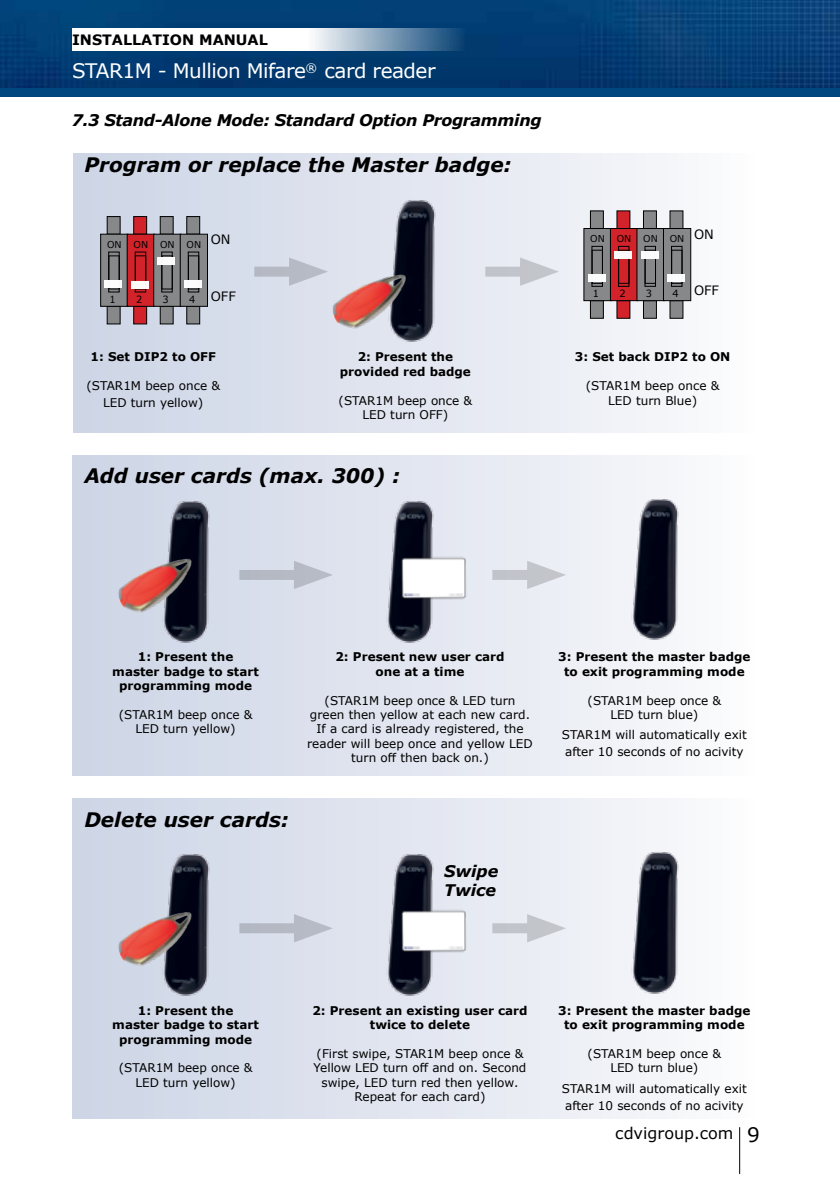
<style>
.page{position:relative;width:840px;height:1191px;background:#fff}
.page>*{position:absolute;margin:0;border:0;box-sizing:border-box;transform-origin:0 0}
.t1{font:italic 700 20px "Verdana";color:#000}
.t2{font:20px "Verdana";letter-spacing:-.025em;color:#fff}
.t3{font:italic 700 16px "Verdana";letter-spacing:-.02em;color:#000}
.t4{font:16px "Verdana";color:#000}
.t5{font:italic 700 16px/19.2px "Verdana";color:#000}
.t6{font:700 14.4px "Verdana";color:#000}
.t7{font:12.8px "Verdana";color:#000}
.t8{font:12px/14.4px "Verdana";color:#000;text-align:center}
.t9{font:700 12px/14.4px "Verdana";color:#000;text-align:center}
.t10{font:10px "Verdana";color:#000}
.t11{font:9.4px "Verdana";color:#000}
.s1{font-size:20px}
</style>
<div class="page">
<hr style="left:738px;top:1127px;width:1px;height:47px;background:#000">
<img style="left:0;top:0;width:839px;height:88px">
<div style="left:0;top:88px;width:839px;height:8px;background:#00467f"></div>
<svg style="left:72px;top:28px;width:393px;height:22px"></svg>
<div style="left:72px;top:455px;width:695px;height:320px;background:linear-gradient(to right,#cbd4e5,#fcfcfd)"></div>
<div style="left:72px;top:798px;width:695px;height:321px;background:linear-gradient(to right,#cbd4e5,#fcfcfd)"></div>
<div style="left:239px;top:570px;width:71px;height:10px;background:#b4b9c4"></div>
<svg style="left:294px;top:561px;width:39px;height:28px"></svg>
<div style="left:239px;top:923px;width:71px;height:10px;background:#b4b9c4"></div>
<svg style="left:294px;top:914px;width:39px;height:28px"></svg>
<img style="left:157px;top:497px;width:56px;height:149px">
<img style="left:157px;top:851px;width:56px;height:148px">
<img style="left:381px;top:497px;width:56px;height:149px">
<img style="left:381px;top:851px;width:56px;height:148px">
<div style="left:492px;top:570px;width:51px;height:10px;background:#c1c4ca"></div>
<svg style="left:527px;top:561px;width:39px;height:28px"></svg>
<div style="left:492px;top:923px;width:51px;height:10px;background:#c1c4ca"></div>
<svg style="left:527px;top:914px;width:39px;height:28px"></svg>
<img style="left:626px;top:495px;width:56px;height:148px">
<img style="left:626px;top:848px;width:56px;height:149px">
<img style="left:118px;top:558px;width:69px;height:56px">
<img style="left:118px;top:912px;width:69px;height:55px">
<div style="left:73px;top:153px;width:694px;height:279px;background:linear-gradient(to right,#cbd3e4,#fbfbfc)"></div>
<div style="left:107px;top:216px;width:13px;height:18px;background:#868889;border:1px solid #000"></div>
<div style="left:107px;top:306px;width:13px;height:18px;background:#868889;border:1px solid #000"></div>
<div style="left:100px;top:234px;width:28px;height:72px;background:#868889;border:1px solid #000"></div>
<div style="left:108px;top:252px;width:11px;height:40px;border:1px solid #000"></div>
<div style="left:105px;top:280px;width:17px;height:8px;background:#fff"></div>
<div style="left:133px;top:216px;width:14px;height:18px;background:#d2232a;border:1px solid #000"></div>
<div style="left:133px;top:306px;width:14px;height:18px;background:#d2232a;border:1px solid #000"></div>
<div style="left:127px;top:234px;width:27px;height:72px;background:#d2232a;border:1px solid #000"></div>
<div style="left:135px;top:252px;width:11px;height:40px;border:1px solid #000"></div>
<div style="left:135px;top:256px;width:11px;height:33px;border:1px solid #000"></div>
<div style="left:131px;top:281px;width:18px;height:8px;background:#fff"></div>
<div style="left:160px;top:216px;width:13px;height:18px;background:#868889;border:1px solid #000"></div>
<div style="left:160px;top:306px;width:13px;height:18px;background:#868889;border:1px solid #000"></div>
<div style="left:153px;top:234px;width:28px;height:72px;background:#868889;border:1px solid #000"></div>
<div style="left:161px;top:252px;width:11px;height:40px;border:1px solid #000"></div>
<div style="left:162px;top:256px;width:10px;height:33px;border:1px solid #000"></div>
<div style="left:157px;top:257px;width:18px;height:7px;background:#fff"></div>
<div style="left:186px;top:216px;width:14px;height:18px;background:#868889;border:1px solid #000"></div>
<div style="left:186px;top:306px;width:14px;height:18px;background:#868889;border:1px solid #000"></div>
<div style="left:180px;top:234px;width:27px;height:72px;background:#868889;border:1px solid #000"></div>
<div style="left:188px;top:252px;width:11px;height:40px;border:1px solid #000"></div>
<div style="left:188px;top:256px;width:11px;height:33px;border:1px solid #000"></div>
<div style="left:184px;top:280px;width:17px;height:8px;background:#fff"></div>
<div style="left:254px;top:267px;width:51px;height:10px;background:#b4b9c4"></div>
<svg style="left:289px;top:257px;width:39px;height:29px"></svg>
<img style="left:383px;top:196px;width:56px;height:149px">
<div style="left:590px;top:211px;width:13px;height:18px;background:#868889;border:1px solid #000"></div>
<div style="left:590px;top:300px;width:13px;height:18px;background:#868889;border:1px solid #000"></div>
<div style="left:583px;top:228px;width:28px;height:73px;background:#868889;border:1px solid #000"></div>
<div style="left:591px;top:246px;width:11px;height:40px;border:1px solid #000"></div>
<div style="left:591px;top:250px;width:11px;height:33px;border:1px solid #000"></div>
<div style="left:587px;top:274px;width:18px;height:8px;background:#fff"></div>
<div style="left:616px;top:211px;width:13px;height:18px;background:#d2232a"></div>
<div style="left:616px;top:300px;width:13px;height:18px;background:#d2232a"></div>
<div style="left:610px;top:228px;width:27px;height:73px;background:#d2232a;border:1px solid #000"></div>
<div style="left:618px;top:246px;width:10px;height:40px;border:1px solid #000"></div>
<div style="left:618px;top:250px;width:10px;height:33px;border:1px solid #000"></div>
<div style="left:614px;top:251px;width:17px;height:8px;background:#fff"></div>
<div style="left:643px;top:211px;width:13px;height:18px;background:#868889;border:1px solid #000"></div>
<div style="left:643px;top:300px;width:13px;height:18px;background:#868889;border:1px solid #000"></div>
<div style="left:636px;top:228px;width:28px;height:73px;background:#868889;border:1px solid #000"></div>
<div style="left:644px;top:246px;width:11px;height:40px;border:1px solid #000"></div>
<div style="left:644px;top:250px;width:11px;height:33px;border:1px solid #000"></div>
<div style="left:640px;top:251px;width:17px;height:8px;background:#fff"></div>
<div style="left:669px;top:211px;width:13px;height:18px;background:#868889"></div>
<div style="left:669px;top:300px;width:13px;height:18px;background:#868889"></div>
<div style="left:663px;top:228px;width:27px;height:73px;background:#868889;border:1px solid #000"></div>
<div style="left:671px;top:246px;width:10px;height:40px;border:1px solid #000"></div>
<div style="left:671px;top:250px;width:10px;height:33px;border:1px solid #000"></div>
<div style="left:667px;top:274px;width:17px;height:8px;background:#fff"></div>
<div style="left:485px;top:267px;width:51px;height:10px;background:#c0c3ca"></div>
<svg style="left:519px;top:257px;width:39px;height:29px"></svg>
<img style="left:332px;top:274px;width:69px;height:56px">
<img style="left:398px;top:554px;width:71px;height:47px">
<img style="left:398px;top:907px;width:71px;height:48px">
<p class="t6" style="left:72px;top:29px;width:197px">INSTALLATION MANUAL</p>
<h1 class="t2" style="left:72px;top:57px;width:365px">STAR1M - Mullion Mifare<sup>®</sup> card reader</h1>
<h2 class="t3" style="left:72px;top:108px;width:471px">7.3 Stand-Alone Mode: Standard Option Programming</h2>
<h1 class="t1" style="left:84px;top:151px;width:428px">Program or replace the Master badge:</h1>
<p class="t11" style="left:107px;top:238px;width:16px">ON</p>
<p class="t11" style="left:133px;top:238px;width:16px">ON</p>
<p class="t11" style="left:160px;top:238px;width:16px">ON</p>
<p class="t11" style="left:186px;top:238px;width:45px">ON <sup>ON</sup></p>
<p class="t11" style="left:590px;top:232px;width:16px">ON</p>
<p class="t11" style="left:616px;top:232px;width:16px">ON</p>
<p class="t11" style="left:643px;top:232px;width:16px">ON</p>
<p class="t11" style="left:669px;top:232px;width:45px">ON <sup>ON</sup></p>
<p class="t10" style="left:109px;top:292px;width:8px">1</p>
<p class="t10" style="left:136px;top:292px;width:8px">2</p>
<p class="t10" style="left:162px;top:292px;width:8px">3</p>
<p class="t10" style="left:189px;top:292px;width:8px">4</p>
<p class="t7" style="left:211px;top:287px;width:26px">OFF</p>
<p class="t10" style="left:592px;top:286px;width:8px">1</p>
<p class="t10" style="left:619px;top:286px;width:8px">2</p>
<p class="t10" style="left:645px;top:286px;width:8px">3</p>
<p class="t10" style="left:672px;top:286px;width:8px">4</p>
<p class="t7" style="left:693px;top:282px;width:26px">OFF</p>
<p class="t9" style="left:91px;top:349px;width:127px">1: Set DIP2 to OFF</p>
<p class="t8" style="left:86px;top:377px;width:135px;line-height:16.8px">(STAR1M beep once &amp;<br>LED turn yellow)</p>
<p class="t9" style="left:340px;top:349px;width:132px">2: Present the provided red badge</p>
<p class="t8" style="left:338px;top:393px;width:135px">(STAR1M beep once &amp;<br>LED turn OFF)</p>
<p class="t9" style="left:574px;top:349px;width:157px">3: Set back DIP2 to ON</p>
<p class="t8" style="left:585px;top:378px;width:135px">(STAR1M beep once &amp;<br>LED turn Blue)</p>
<h1 class="t1" style="left:84px;top:462px;width:317px">Add user cards (max. 300) :</h1>
<p class="t9" style="left:112px;top:649px;width:148px">1: Present the<br>master badge to start programming mode</p>
<p class="t8" style="left:119px;top:707px;width:135px">(STAR1M beep once &amp;<br>LED turn yellow)</p>
<h1 class="t1" style="left:84px;top:805px;width:206px">Delete user cards:</h1>
<p class="t9" style="left:335px;top:649px;width:170px">2: Present new user card one at a time</p>
<p class="t8" style="left:307px;top:693px;width:227px">(STAR1M beep once &amp; LED turn green then yellow at each new card.<br>If a card is already registered, the reader will beep once and yellow LED turn off then back on.)</p>
<h2 class="t5" style="left:444px;top:861px;width:56px">Swipe<br>Twice</h2>
<p class="t9" style="left:558px;top:649px;width:193px">3: Present the master badge to exit programming mode</p>
<p class="t8" style="left:587px;top:693px;width:135px">(STAR1M beep once &amp;<br>LED turn blue)</p>
<p class="t8" style="left:561px;top:726px;width:186px;line-height:16.8px;text-align:left">STAR1M will automatically exit after 10 seconds of no acivity</p>
<p class="t9" style="left:112px;top:1003px;width:148px">1: Present the<br>master badge to start programming mode</p>
<p class="t8" style="left:119px;top:1060px;width:135px">(STAR1M beep once &amp;<br>LED turn yellow)</p>
<p class="t9" style="left:312px;top:1003px;width:217px">2: Present an existing user card twice to delete</p>
<p class="t8" style="left:313px;top:1046px;width:214px">(First swipe, STAR1M beep once &amp;<br>Yellow LED turn off and on. Second swipe, LED turn red then yellow.<br>Repeat for each card)</p>
<p class="t9" style="left:558px;top:1003px;width:193px">3: Present the master badge to exit programming mode</p>
<p class="t8" style="left:587px;top:1046px;width:135px">(STAR1M beep once &amp;<br>LED turn blue)</p>
<p class="t8" style="left:561px;top:1079px;width:186px;line-height:16.8px;text-align:left">STAR1M will automatically exit after 10 seconds of no acivity</p>
<h2 class="t4" style="left:615px;top:1122px;width:146px">cdvigroup.com <span class="s1">9</span></h2>
</div>
